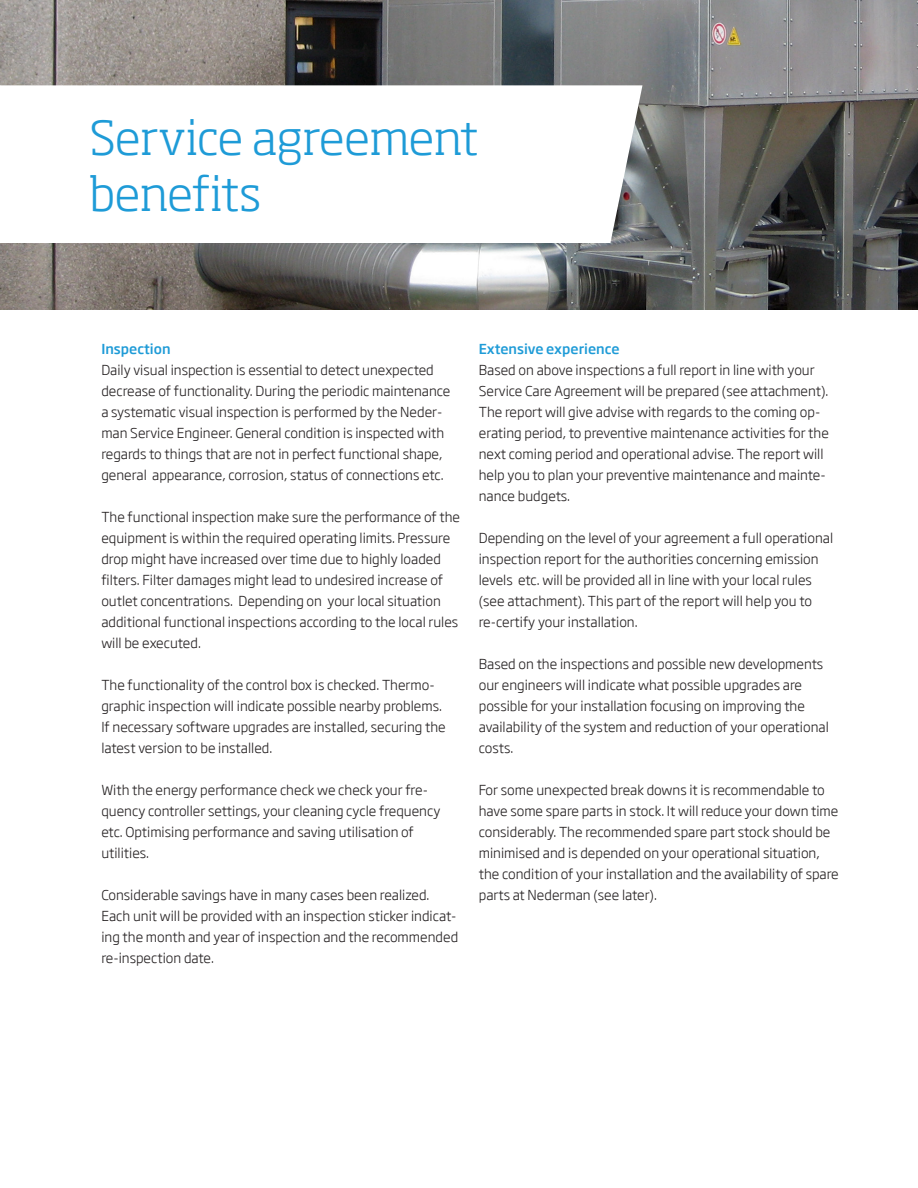
<style>
.page{position:relative;width:918px;height:1188px;background:#fff}
.page>*{position:absolute;margin:0;border:0;box-sizing:border-box;transform-origin:0 0}
.Heading{font:300 46.5px "Soho Std";letter-spacing:-.005em;color:#1e9bd7}
.t1{font:300 13.5px/21px "Soho Gothic Std";color:#231f20}
.Paragraph_subhead{font:500 13.5px "Soho Gothic Std";color:#1e9bd7}
</style>
<div class="page">
<img style="left:0;top:0;width:918px;height:310px">
<svg style="left:0;top:85px;width:642px;height:158px"></svg>
<p class="Heading" style="left:90px;top:108px;width:390px">Service agreement</p>
<p class="Heading" style="left:90px;top:164px;width:173px">benefits</p>
<p class="Paragraph_subhead" style="left:101px;top:341px;width:71px">Inspection</p>
<p class="t1" style="left:101px;top:360px;width:351px">Daily visual inspection is essential to detect unexpected decrease of functionality. During the periodic maintenance a systematic visual inspection is performed by the Neder&shy;man Service Engineer. General condition is inspected with regards to things that are not in perfect functional shape, general appearance, corrosion, status of connections etc.</p>
<p class="t1" style="left:101px;top:507px;width:360px">The functional inspection make sure the performance of the equipment is within the required operating limits. Pressure drop might have increased over time due to highly loaded filters. Filter damages might lead to undesired increase of outlet concentrations. Depending on your local situation additional functional inspections according to the local rules will be executed.</p>
<p class="t1" style="left:101px;top:675px;width:346px">The functionality of the control box is checked. Thermo&shy;graphic inspection will indicate possible nearby problems.<br>If necessary software upgrades are installed, securing the latest version to be installed.</p>
<p class="t1" style="left:101px;top:780px;width:341px">With the energy performance check we check your fre&shy;quency controller settings, your cleaning cycle frequency etc. Optimising performance and saving utilisation of utilities.</p>
<p class="t1" style="left:101px;top:885px;width:358px">Considerable savings have in many cases been realized.<br>Each unit will be provided with an inspection sticker indicat&shy;ing the month and year of inspection and the recommended re-inspection date.</p>
<p class="Paragraph_subhead" style="left:479px;top:341px;width:142px">Extensive experience</p>
<p class="t1" style="left:479px;top:360px;width:352px">Based on above inspections a full report in line with your Service Care Agreement will be prepared (see attachment).<br>The report will give advise with regards to the coming op&shy;erating period, to preventive maintenance activities for the next coming period and operational advise. The report will help you to plan your preventive maintenance and mainte&shy;nance budgets.</p>
<p class="t1" style="left:479px;top:528px;width:356px">Depending on the level of your agreement a full operational inspection report for the authorities concerning emission levels etc. will be provided all in line with your local rules (see attachment). This part of the report will help you to re-certify your installation.</p>
<p class="t1" style="left:479px;top:654px;width:352px">Based on the inspections and possible new developments our engineers will indicate what possible upgrades are possible for your installation focusing on improving the availability of the system and reduction of your operational costs.</p>
<p class="t1" style="left:479px;top:780px;width:362px">For some unexpected break downs it is recommendable to have some spare parts in stock. It will reduce your down time considerably. The recommended spare part stock should be minimised and is depended on your operational situation, the condition of your installation and the availability of spare parts at Nederman (see later).</p>
</div>
